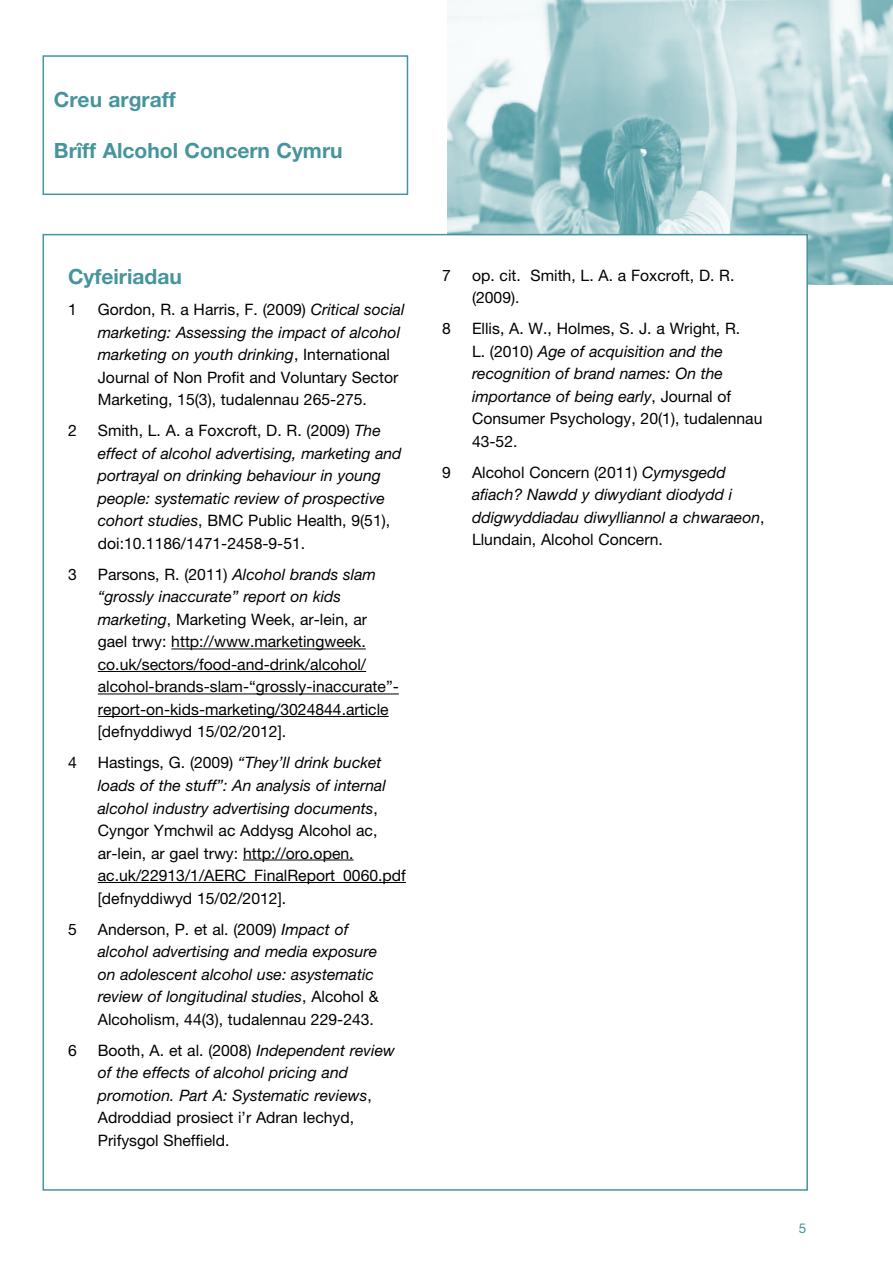
<style>
.page{position:relative;width:893px;height:1263px;background:#fff}
.page>*{position:absolute;margin:0;border:0;box-sizing:border-box;transform-origin:0 0}
.t1{font:700 21px "Helvetica Neue";color:#46949d}
.t2{font:15.75px/22.5px "Helvetica Neue";color:#000}
.t3{font:italic 15.75px/22.5px "Helvetica Neue";color:#000}
.t4{font:13.5px "Helvetica Neue";color:#46949d}
.s1{font-style:italic}
.s2{font-style:normal}
</style>
<div class="page">
<img style="left:447px;top:0;width:446px;height:285px">
<div style="left:43px;top:235px;width:764px;height:955px;background:#fff"></div>
<hr style="left:171px;top:648px;width:195px;height:1px;background:#000">
<hr style="left:98px;top:671px;width:268px;height:1px;background:#000">
<hr style="left:98px;top:693px;width:301px;height:1px;background:#000">
<hr style="left:98px;top:716px;width:291px;height:1px;background:#000">
<hr style="left:243px;top:859px;width:111px;height:1px;background:#000">
<hr style="left:98px;top:882px;width:308px;height:1px;background:#000">
<div style="left:43px;top:55px;width:365px;height:140px;border:2px solid #46949d"></div>
<h1 class="t1" style="left:54px;top:87px;width:123px">Creu argraff</h1>
<h1 class="t1" style="left:54px;top:137px;width:290px">Brîff Alcohol Concern Cymru</h1>
<h1 class="t1" style="left:68px;top:264px;width:115px">Cyfeiriadau</h1>
<p class="t2" style="left:68px;top:298px;width:10px">1</p>
<p class="t2" style="left:98px;top:298px;width:308px">Gordon, R. a Harris, F. (2009) <span class="s1">Critical social marketing: Assessing the impact of alcohol marketing on youth drinking</span>, International Journal of Non Profit and Voluntary Sector Marketing, 15(3), tudalennau 265-275.</p>
<p class="t2" style="left:68px;top:419px;width:10px">2</p>
<p class="t3" style="left:98px;top:419px;width:305px"><span class="s2">Smith, L. A. a Foxcroft, D. R. (2009)</span> The effect of alcohol advertising, marketing and portrayal on drinking behaviour in young people: systematic review of prospective cohort studies<span class="s2">, BMC Public Health, 9(51), doi:10.1186/1471-2458-9-51.</span></p>
<p class="t2" style="left:68px;top:563px;width:10px">3</p>
<p class="t2" style="left:98px;top:563px;width:303px">Parsons, R. (2011) <span class="s1">Alcohol brands slam “grossly inaccurate” report on kids marketing</span>, Marketing Week, ar-lein, ar gael trwy: http://www.marketingweek. co.uk/sectors/food-and-drink/alcohol/ alcohol-brands-slam-“grossly-inaccurate”- report-on-kids-marketing/3024844.article [defnyddiwyd 15/02/2012].</p>
<p class="t2" style="left:68px;top:751px;width:10px">4</p>
<p class="t2" style="left:98px;top:751px;width:310px">Hastings, G. (2009) <span class="s1">“They’ll drink bucket loads of the stuff”: An analysis of internal alcohol industry advertising documents</span>, Cyngor Ymchwil ac Addysg Alcohol ac, ar-lein, ar gael trwy: http://oro.open. ac.uk/22913/1/AERC_FinalReport_0060.pdf [defnyddiwyd 15/02/2012].</p>
<p class="t2" style="left:68px;top:917px;width:10px">5</p>
<p class="t3" style="left:98px;top:917px;width:282px"><span class="s2">Anderson, P. et al. (2009)</span> Impact of alcohol advertising and media exposure on adolescent alcohol use: asystematic review of longitudinal studies<span class="s2">, Alcohol &amp; Alcoholism, 44(3), tudalennau 229-243.</span></p>
<p class="t2" style="left:68px;top:1038px;width:10px">6</p>
<p class="t3" style="left:98px;top:1038px;width:299px"><span class="s2">Booth, A. et al. (2008)</span> Independent review of the effects of alcohol pricing and promotion. Part A: Systematic reviews<span class="s2">, Adroddiad prosiect i’r Adran Iechyd, Prifysgol Sheffield.</span></p>
<p class="t2" style="left:442px;top:263px;width:10px">7</p>
<p class="t2" style="left:472px;top:263px;width:264px">op. cit. Smith, L. A. a Foxcroft, D. R. (2009).</p>
<p class="t2" style="left:442px;top:317px;width:10px">8</p>
<p class="t2" style="left:472px;top:317px;width:292px">Ellis, A. W., Holmes, S. J. a Wright, R.<br>L. (2010) <span class="s1">Age of acquisition and the recognition of brand names: On the importance of being early</span>, Journal of<br>Consumer Psychology, 20(1), tudalennau<br>43-52.</p>
<p class="t2" style="left:442px;top:460px;width:10px">9</p>
<p class="t3" style="left:472px;top:460px;width:294px"><span class="s2">Alcohol Concern (2011)</span> Cymysgedd afiach? Nawdd y diwydiant diodydd i ddigwyddiadau diwylliannol a chwaraeon<span class="s2">, Llundain, Alcohol Concern.</span></p>
<p class="t4" style="left:799px;top:1220px;width:9px">5</p>
</div>
